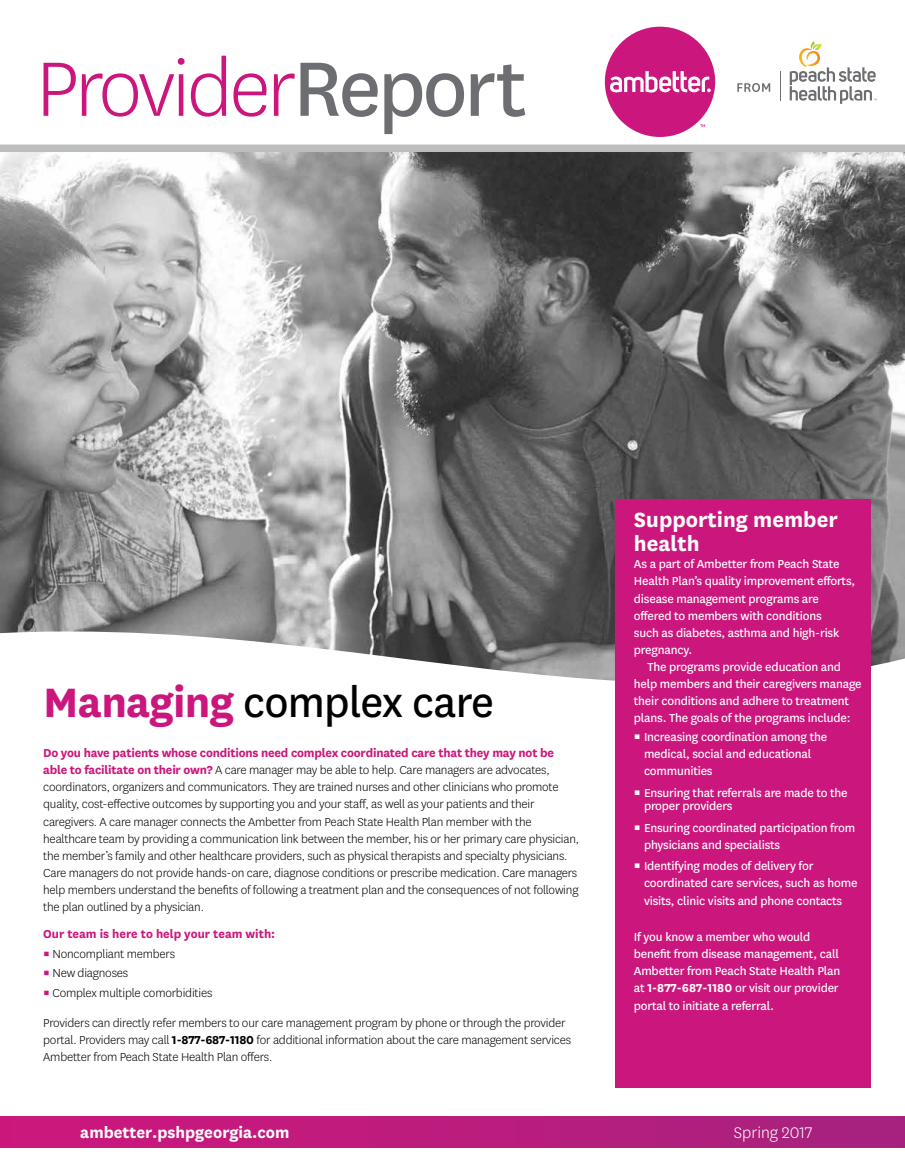
<style>
.page{position:relative;width:905px;height:1175px;background:#fff}
.page>*{position:absolute;margin:0;border:0;box-sizing:border-box;transform-origin:0 0}
.t1{font:300 90px "Centene Sans";letter-spacing:-.04em;color:#cb177d}
.t2{font:48px "Centene Sans";letter-spacing:-.015em;color:#000}
.t3{font:700 24px/24px "Centene Sans";color:#fff}
.t4{font:700 18px "Centene Sans";color:#fff}
.t5{font:300 18px "Centene Sans";color:#fff}
.t6{font:300 13.5px/17.1px "Centene Sans";letter-spacing:-.015em;color:#000}
.t7{font:13.5px/17.1px "Centene Sans";letter-spacing:-.015em;color:#fff}
.t8{font:700 13.5px "Centene Sans";color:#cb177d}
.s1{font-weight:400;color:#6d6e71}
.s2{font-weight:700;color:#cb177d}
.s3{color:#cb177d}
.s4{font-weight:700}
.s5{font-size:14.1px}
</style>
<div class="page">
<img style="left:0;top:152px;width:905px;height:479px">
<svg style="left:0;top:631px;width:905px;height:136px"></svg>
<div style="left:0;top:144px;width:905px;height:8px;background:#bcbec0"></div>
<svg style="left:737px;top:83px;width:33px;height:9px"></svg>
<hr style="left:779px;top:71px;width:1px;height:30px;background:#6d6e71">
<div style="left:605px;top:27px;width:110px;height:110px;background:#cb177d;border-radius:50%"></div>
<svg style="left:610px;top:71px;width:100px;height:22px"></svg>
<svg style="left:700px;top:124px;width:5px;height:3px"></svg>
<svg style="left:789px;top:41px;width:87px;height:63px"></svg>
<div style="left:616px;top:499px;width:255px;height:588px;background:#cb177d"></div>
<div style="left:0;top:1116px;width:905px;height:31px;background:linear-gradient(to right,#ce177d,#a6227e)"></div>
<h1 class="t1" style="left:36px;top:32px;width:492px">Provider<span class="s1">Report</span></h1>
<h2 class="t2" style="left:43px;top:670px;width:452px"><span class="s2">Managing</span> complex care</h2>
<p class="t6" style="left:43px;top:744px;width:537px"><span class="s2">Do you have patients whose conditions need complex coordinated care that they may not be able to facilitate on their own?</span> A care manager may be able to help. Care managers are advocates, coordinators, organizers and communicators. They are trained nurses and other clinicians who promote quality, cost-effective outcomes by supporting you and your staff, as well as your patients and their caregivers. A care manager connects the Ambetter from Peach State Health Plan member with the healthcare team by providing a communication link between the member, his or her primary care physician, the member’s family and other healthcare providers, such as physical therapists and specialty physicians.<br>Care managers do not provide hands-on care, diagnose conditions or prescribe medication. Care managers help members understand the benefits of following a treatment plan and the consequences of not following the plan outlined by a physician.</p>
<p class="t8" style="left:43px;top:924px;width:233px">Our team is here to help your team with:</p>
<p class="t6" style="left:43px;top:944px;width:133px"><span class="s3">▪</span> Noncompliant members</p>
<p class="t6" style="left:43px;top:964px;width:87px"><span class="s3">▪</span> New diagnoses</p>
<p class="t6" style="left:43px;top:983px;width:171px"><span class="s3">▪</span> Complex multiple comorbidities</p>
<p class="t6" style="left:43px;top:1014px;width:529px">Providers can directly refer members to our care management program by phone or through the provider portal. Providers may call <span class="s4">1-877-687-1180</span> for additional information about the care management services<br>Ambetter from Peach State Health Plan offers.</p>
<h2 class="t3" style="left:634px;top:506px;width:205px">Supporting member health</h2>
<p class="t7" style="left:634px;top:555px;width:223px">As a part of Ambetter from Peach State Health Plan’s quality improvement efforts, disease management programs are offered to members with conditions<br>such as diabetes, asthma and high-risk pregnancy.</p>
<p class="t7" style="left:634px;top:657px;width:229px;text-indent:14px">The programs provide education and help members and their caregivers manage their conditions and adhere to treatment plans. The goals of the programs include:</p>
<p class="t7" style="left:644px;top:727px;width:185px;text-indent:-10px"><span class="s5">▪</span> Increasing coordination among the medical, social and educational communities</p>
<p class="t7" style="left:644px;top:785px;width:205px;line-height:13.5px;text-indent:-10px"><span class="s5">▪</span> Ensuring that referrals are made to the proper providers</p>
<p class="t7" style="left:644px;top:818px;width:213px;text-indent:-10px"><span class="s5">▪</span> Ensuring coordinated participation from physicians and specialists</p>
<p class="t7" style="left:644px;top:857px;width:215px;text-indent:-10px"><span class="s5">▪</span> Identifying modes of delivery for coordinated care services, such as home visits, clinic visits and phone contacts</p>
<p class="t7" style="left:634px;top:927px;width:208px">If you know a member who would benefit from disease management, call Ambetter from Peach State Health Plan at <span class="s4">1-877-687-1180</span> or visit our provider portal to initiate a referral.</p>
<h3 class="t4" style="left:80px;top:1120px;width:211px">ambetter.pshpgeorgia.com</h3>
<h3 class="t5" style="left:734px;top:1121px;width:80px">Spring 2017</h3>
</div>
